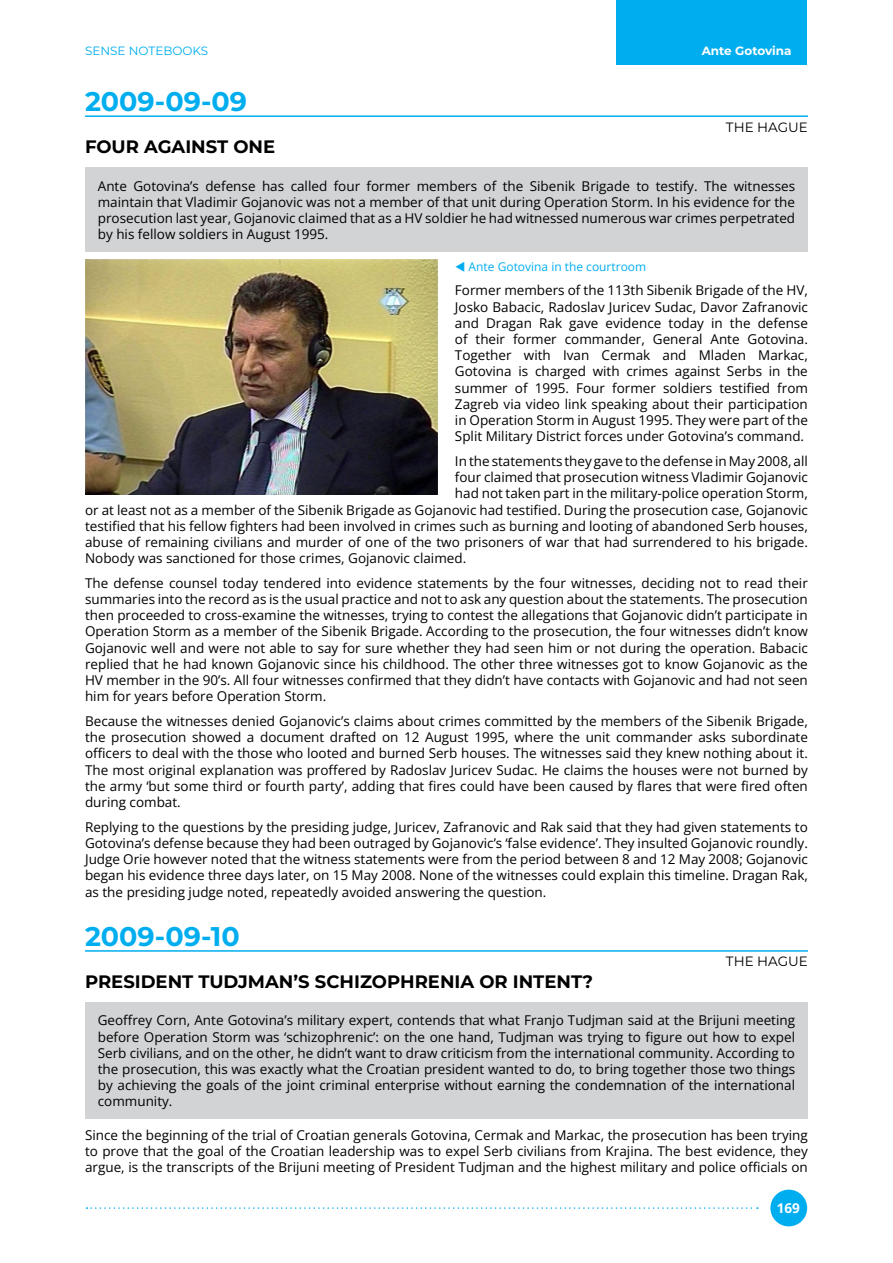
<style>
.page{position:relative;width:893px;height:1263px;background:#fff}
.page>*{position:absolute;margin:0;border:0;box-sizing:border-box;transform-origin:0 0}
.t1{font:700 27px "Montserrat";color:#00aeef}
.t2{font:700 18px "Montserrat";color:#000}
.t3{font:13.5px/16.2px "Open Sans";color:#000;text-align:justify}
.t4{font:13.5px "Montserrat";color:#000}
.t5{font:13.5px "Open Sans";color:#fff}
.t6{font:12px "Open Sans";color:#00aeef}
.t7{font:12px "Montserrat";color:#00aeef}
.t8{font:700 12px "Montserrat";color:#fff}
</style>
<div class="page">
<div style="left:617px;top:0;width:190px;height:65px;background:#00aeef"></div>
<div style="left:770px;top:1189px;width:37px;height:37px;background:#00aeef;border-radius:50%"></div>
<svg style="left:87px;top:1207px;width:671px;height:2px"></svg>
<hr style="left:85px;top:115px;width:723px;height:2px;background:#00aeef">
<div style="left:85px;top:168px;width:723px;height:84px;background:#d1d3d4"></div>
<hr style="left:85px;top:950px;width:723px;height:2px;background:#00aeef">
<div style="left:85px;top:1002px;width:723px;height:117px;background:#d1d3d4"></div>
<img style="left:85px;top:259px;width:353px;height:235px">
<p class="t7" style="left:85px;top:43px;width:125px">SENSE NOTEBOOKS</p>
<p class="t8" style="left:702px;top:43px;width:91px">Ante Gotovina</p>
<h1 class="t1" style="left:85px;top:84px;width:164px">2009-09-09</h1>
<p class="t4" style="left:726px;top:118px;width:83px">THE HAGUE</p>
<h2 class="t2" style="left:85px;top:135px;width:192px">FOUR AGAINST ONE</h2>
<p class="t3" style="left:98px;top:177px;width:699px">Ante Gotovina’s defense has called four former members of the Sibenik Brigade to testify. The witnesses maintain that Vladimir Gojanovic was not a member of that unit during Operation Storm. In his evidence for the prosecution last year, Gojanovic claimed that as a HV soldier he had witnessed numerous war crimes perpetrated by his fellow soldiers in August 1995.</p>
<p class="t6" style="left:469px;top:258px;width:179px">Ante Gotovina in the courtroom</p>
<p class="t3" style="left:455px;top:282px;width:354px">Former members of the 113th Sibenik Brigade of the HV, Josko Babacic, Radoslav Juricev Sudac, Davor Zafranovic and Dragan Rak gave evidence today in the defense of their former commander, General Ante Gotovina.<br>Together with Ivan Cermak and Mladen Markac, Gotovina is charged with crimes against Serbs in the summer of 1995. Four former soldiers testified from Zagreb via video link speaking about their participation in Operation Storm in August 1995. They were part of the Split Military District forces under Gotovina’s command.</p>
<p class="t3" style="left:455px;top:453px;width:354px">In the statements they gave to the defense in May 2008, all</p>
<p class="t3" style="left:455px;top:469px;width:354px">four claimed that prosecution witness Vladimir Gojanovic</p>
<p class="t3" style="left:455px;top:485px;width:354px">had not taken part in the military-police operation Storm,</p>
<p class="t3" style="left:85px;top:501px;width:724px">or at least not as a member of the Sibenik Brigade as Gojanovic had testified. During the prosecution case, Gojanovic</p>
<p class="t3" style="left:85px;top:517px;width:724px">testified that his fellow fighters had been involved in crimes such as burning and looting of abandoned Serb houses,</p>
<p class="t3" style="left:85px;top:534px;width:724px">abuse of remaining civilians and murder of one of the two prisoners of war that had surrendered to his brigade.</p>
<p class="t3" style="left:85px;top:550px;width:383px">Nobody was sanctioned for those crimes, Gojanovic claimed.</p>
<p class="t3" style="left:85px;top:574px;width:724px">The defense counsel today tendered into evidence statements by the four witnesses, deciding not to read their summaries into the record as is the usual practice and not to ask any question about the statements. The prosecution then proceeded to cross-examine the witnesses, trying to contest the allegations that Gojanovic didn’t participate in Operation Storm as a member of the Sibenik Brigade. According to the prosecution, the four witnesses didn’t know Gojanovic well and were not able to say for sure whether they had seen him or not during the operation. Babacic replied that he had known Gojanovic since his childhood. The other three witnesses got to know Gojanovic as the HV member in the 90’s. All four witnesses confirmed that they didn’t have contacts with Gojanovic and had not seen him for years before Operation Storm.</p>
<p class="t3" style="left:85px;top:713px;width:724px">Because the witnesses denied Gojanovic’s claims about crimes committed by the members of the Sibenik Brigade, the prosecution showed a document drafted on 12 August 1995, where the unit commander asks subordinate officers to deal with the those who looted and burned Serb houses. The witnesses said they knew nothing about it.<br>The most original explanation was proffered by Radoslav Juricev Sudac. He claims the houses were not burned by the army ‘but some third or fourth party’, adding that fires could have been caused by flares that were fired often during combat.</p>
<p class="t3" style="left:85px;top:818px;width:724px">Replying to the questions by the presiding judge, Juricev, Zafranovic and Rak said that they had given statements to Gotovina’s defense because they had been outraged by Gojanovic’s ‘false evidence’. They insulted Gojanovic roundly.<br>Judge Orie however noted that the witness statements were from the period between 8 and 12 May 2008; Gojanovic began his evidence three days later, on 15 May 2008. None of the witnesses could explain this timeline. Dragan Rak, as the presiding judge noted, repeatedly avoided answering the question.</p>
<h1 class="t1" style="left:85px;top:918px;width:156px">2009-09-10</h1>
<p class="t4" style="left:726px;top:952px;width:83px">THE HAGUE</p>
<h2 class="t2" style="left:85px;top:969px;width:510px">PRESIDENT TUDJMAN’S SCHIZOPHRENIA OR INTENT?</h2>
<p class="t3" style="left:98px;top:1012px;width:699px">Geoffrey Corn, Ante Gotovina’s military expert, contends that what Franjo Tudjman said at the Brijuni meeting before Operation Storm was ‘schizophrenic’: on the one hand, Tudjman was trying to figure out how to expel Serb civilians, and on the other, he didn’t want to draw criticism from the international community. According to the prosecution, this was exactly what the Croatian president wanted to do, to bring together those two things by achieving the goals of the joint criminal enterprise without earning the condemnation of the international community.</p>
<p class="t3" style="left:85px;top:1126px;width:724px">Since the beginning of the trial of Croatian generals Gotovina, Cermak and Markac, the prosecution has been trying to prove that the goal of the Croatian leadership was to expel Serb civilians from Krajina. The best evidence, they argue, is the transcripts of the Brijuni meeting of President Tudjman and the highest military and police officials on</p>
<p class="t5" style="left:777px;top:1199px;width:25px">169</p>
</div>
